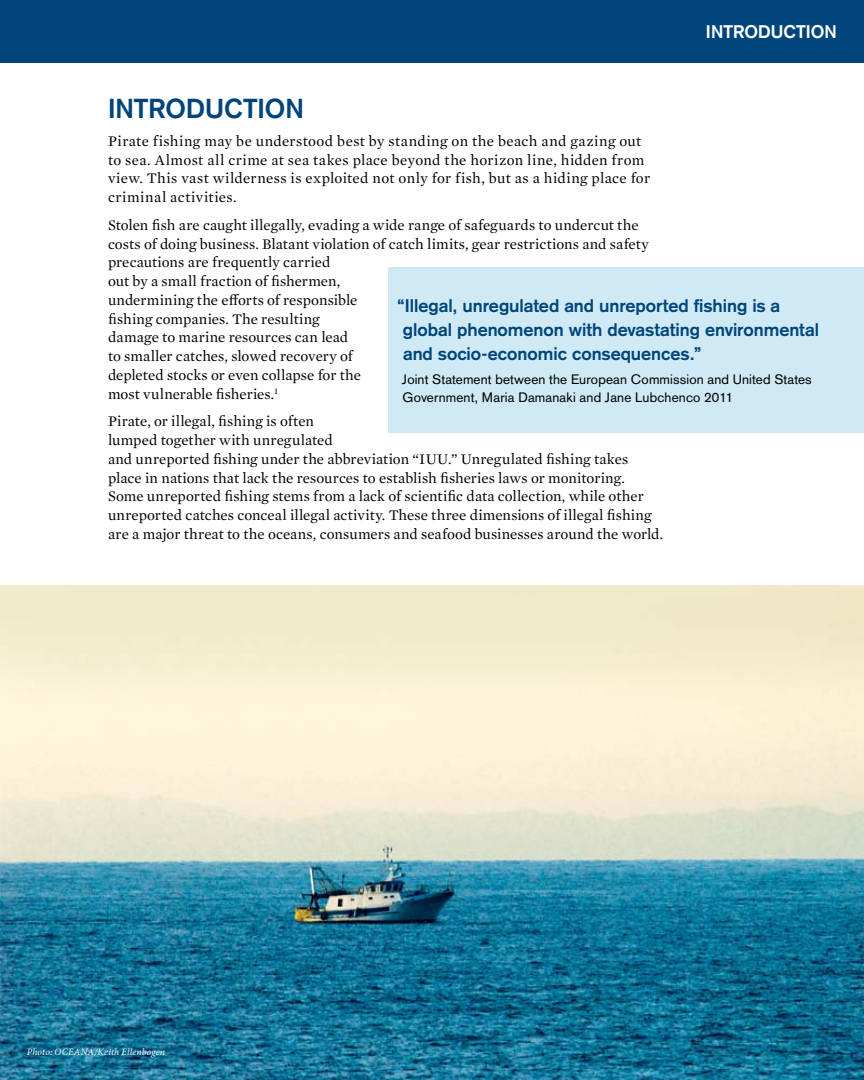
<style>
.page{position:relative;width:864px;height:1080px;background:#fff}
.page>*{position:absolute;margin:0;border:0;box-sizing:border-box;transform-origin:0 0}
.t1{font:700 27px "Akzidenz Grotesk";color:#00447c}
.t2{font:700 18px/24px "Akzidenz Grotesk";letter-spacing:-.005em;color:#00447c}
.t3{font:700 18px "Akzidenz Grotesk";color:#fff}
.t4{font:15px/18.8px "Mercury Text G1";letter-spacing:.005em;color:#000}
.t5{font:15px/18.8px "Mercury Text G1";letter-spacing:.025em;color:#000}
.t6{font:13.5px/18px "Akzidenz Grotesk";letter-spacing:.01em;color:#000}
.t7{font:italic 9.75px "Minion Pro";letter-spacing:.02em;color:#fff}
</style>
<div class="page">
<img style="left:0;top:585px;width:864px;height:495px">
<div style="left:389px;top:267px;width:475px;height:165px;background:#cfeaf4"></div>
<div style="left:0;top:0;width:864px;height:62px;background:#00447c"></div>
<p class="t3" style="left:706px;top:21px;width:130px">INTRODUCTION</p>
<h1 class="t1" style="left:108px;top:93px;width:194px">INTRODUCTION</h1>
<p class="t5" style="left:108px;top:131px;width:544px">Pirate fishing may be understood best by standing on the beach and gazing out to sea. Almost all crime at sea takes place beyond the horizon line, hidden from view. This vast wilderness is exploited not only for fish, but as a hiding place for criminal activities.</p>
<p class="t4" style="left:108px;top:215px;width:542px">Stolen fish are caught illegally, evading a wide range of safeguards to undercut the costs of doing business. Blatant violation of catch limits, gear restrictions and safety precautions are frequently carried<br>out by a small fraction of fishermen,<br>undermining the efforts of responsible<br>fishing companies. The resulting<br>damage to marine resources can lead<br>to smaller catches, slowed recovery of<br>depleted stocks or even collapse for the<br>most vulnerable fisheries.<sup>1</sup></p>
<p class="t4" style="left:108px;top:411px;width:557px">Pirate, or illegal, fishing is often<br>lumped together with unregulated<br>and unreported fishing under the abbreviation “IUU.” Unregulated fishing takes place in nations that lack the resources to establish fisheries laws or monitoring.<br>Some unreported fishing stems from a lack of scientific data collection, while other unreported catches conceal illegal activity. These three dimensions of illegal fishing are a major threat to the oceans, consumers and seafood businesses around the world.</p>
<p class="t2" style="left:398px;top:293px;width:423px">“Illegal, unregulated and unreported fishing is a global phenomenon with devastating environmental and socio-economic consequences.”</p>
<p class="t6" style="left:402px;top:370px;width:411px">Joint Statement between the European Commission and United States<br>Government, Maria Damanaki and Jane Lubchenco 2011</p>
<p class="t7" style="left:27px;top:1045px;width:140px">Photo: OCEANA/Keith Ellenbogen</p>
</div>
